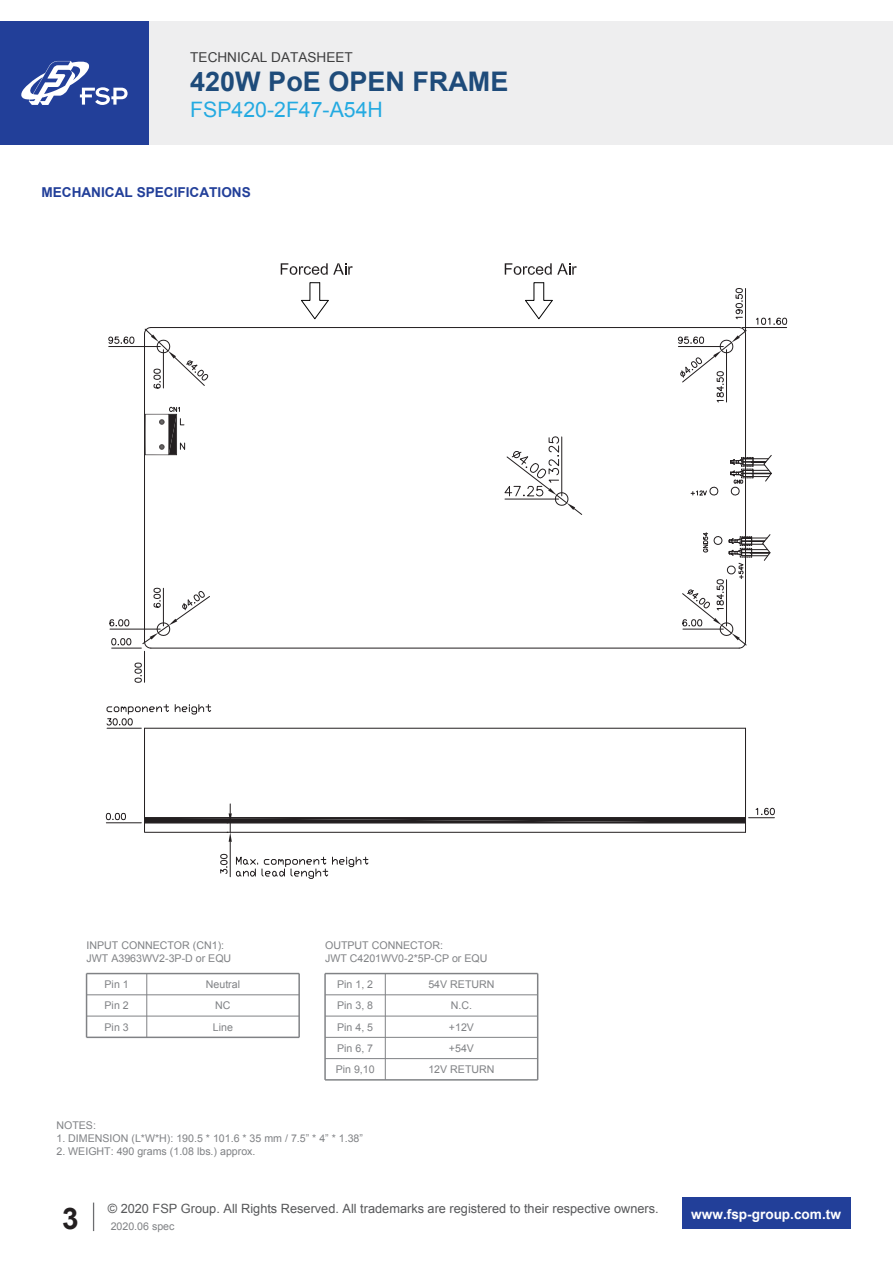
<style>
.page{position:relative;width:893px;height:1263px;background:#fff}
.page>*{position:absolute;margin:0;border:0;box-sizing:border-box;transform-origin:0 0}
.t1{font:700 29.7px "Arial";color:#231f20}
.t2{font:700 27px "Arial";color:#1e4b7a}
.t3{font:21.3px "Arial";color:#24aae1}
.t4{font:700 13.65px "Arial";color:#223f99}
.t5{font:700 13.65px "Arial";color:#fff}
.t6{font:13.65px "Arial";color:#3e3e3f}
.t7{font:12.75px "Arial";color:#57585a}
.t8{font:10.65px/21.3px "Arial";color:#808285}
</style>
<div class="page">
<svg style="left:93px;top:1202px;width:1px;height:29px"></svg>
<div style="left:682px;top:1197px;width:168px;height:32px;background:#223f99"></div>
<hr style="left:146px;top:973px;width:1px;height:64px;background:#808285">
<hr style="left:298px;top:973px;width:2px;height:64px;background:#808285">
<hr style="left:86px;top:973px;width:1px;height:64px;background:#808285">
<hr style="left:87px;top:1016px;width:212px;height:1px;background:#808285">
<hr style="left:87px;top:994px;width:212px;height:1px;background:#808285">
<hr style="left:87px;top:973px;width:212px;height:1px;background:#808285">
<hr style="left:87px;top:1036px;width:212px;height:2px;background:#808285">
<hr style="left:385px;top:973px;width:1px;height:107px;background:#808285">
<hr style="left:537px;top:973px;width:1px;height:107px;background:#808285">
<hr style="left:324px;top:973px;width:2px;height:107px;background:#808285">
<hr style="left:325px;top:1016px;width:213px;height:1px;background:#808285">
<hr style="left:325px;top:1037px;width:213px;height:1px;background:#808285">
<hr style="left:325px;top:1058px;width:213px;height:1px;background:#808285">
<hr style="left:325px;top:994px;width:213px;height:1px;background:#808285">
<hr style="left:325px;top:973px;width:213px;height:1px;background:#808285">
<hr style="left:325px;top:1079px;width:213px;height:1px;background:#808285">
<div style="left:0;top:21px;width:893px;height:124px;background:#eeeeef"></div>
<div style="left:0;top:21px;width:149px;height:124px;background:#223f99"></div>
<svg style="left:21px;top:61px;width:107px;height:44px"></svg>
<hr style="left:144px;top:334px;width:1px;height:308px;background:#231f20">
<hr style="left:151px;top:648px;width:588px;height:1px;background:#231f20">
<hr style="left:151px;top:327px;width:588px;height:1px;background:#231f20">
<hr style="left:745px;top:334px;width:1px;height:308px;background:#231f20">
<hr style="left:144px;top:651px;width:1px;height:31px;background:#231f20">
<svg style="left:134px;top:662px;width:8px;height:21px"></svg>
<hr style="left:109px;top:346px;width:51px;height:1px;background:#231f20">
<svg style="left:108px;top:336px;width:27px;height:8px"></svg>
<svg style="left:678px;top:327px;width:69px;height:76px"></svg>
<hr style="left:742px;top:327px;width:45px;height:1px;background:#231f20">
<svg style="left:756px;top:317px;width:31px;height:8px"></svg>
<hr style="left:745px;top:288px;width:1px;height:43px;background:#231f20">
<svg style="left:735px;top:288px;width:8px;height:32px"></svg>
<svg style="left:144px;top:327px;width:65px;height:62px"></svg>
<svg style="left:109px;top:587px;width:102px;height:62px"></svg>
<svg style="left:144px;top:727px;width:602px;height:106px"></svg>
<hr style="left:745px;top:728px;width:1px;height:104px;background:#231f20">
<svg style="left:236px;top:856px;width:133px;height:23px"></svg>
<hr style="left:106px;top:822px;width:35px;height:1px;background:#231f20">
<svg style="left:105px;top:812px;width:21px;height:8px"></svg>
<hr style="left:107px;top:728px;width:34px;height:1px;background:#231f20">
<svg style="left:106px;top:704px;width:106px;height:22px"></svg>
<hr style="left:230px;top:842px;width:1px;height:35px;background:#231f20">
<svg style="left:220px;top:853px;width:8px;height:21px"></svg>
<svg style="left:145px;top:804px;width:630px;height:38px"></svg>
<svg style="left:145px;top:406px;width:40px;height:50px"></svg>
<svg style="left:504px;top:436px;width:79px;height:79px"></svg>
<svg style="left:730px;top:455px;width:42px;height:41px"></svg>
<svg style="left:681px;top:532px;width:90px;height:117px"></svg>
<svg style="left:691px;top:486px;width:28px;height:10px"></svg>
<svg style="left:281px;top:263px;width:72px;height:57px"></svg>
<svg style="left:505px;top:263px;width:72px;height:57px"></svg>
<p class="t6" style="left:190px;top:48px;width:164px">TECHNICAL DATASHEET</p>
<h2 class="t2" style="left:190px;top:64px;width:320px">420W PoE OPEN FRAME</h2>
<h3 class="t3" style="left:190px;top:95px;width:194px">FSP420-2F47-A54H</h3>
<p class="t4" style="left:41px;top:183px;width:211px">MECHANICAL SPECIFICATIONS</p>
<p class="t8" style="left:87px;top:939px;width:146px;line-height:12.8px">INPUT CONNECTOR (CN1):<br>JWT A3963WV2-3P-D or EQU</p>
<p class="t8" style="left:105px;top:974px;width:26px;text-align:justify">Pin 1<br>Pin 2<br>Pin 3</p>
<p class="t8" style="left:206px;top:974px;width:36px;text-align:center">Neutral<br>NC<br>Line</p>
<p class="t8" style="left:325px;top:939px;width:164px;line-height:12.8px">OUTPUT CONNECTOR:<br>JWT C4201WV0-2*5P-CP or EQU</p>
<p class="t8" style="left:336px;top:974px;width:41px">Pin 1, 2<br>Pin 3, 8<br>Pin 4, 5<br>Pin 6, 7<br>Pin 9,10</p>
<p class="t8" style="left:428px;top:974px;width:68px;text-align:center">54V RETURN<br>N.C.<br>+12V<br>+54V<br>12V RETURN</p>
<p class="t8" style="left:56px;top:1115px;width:41px">NOTES:</p>
<p class="t8" style="left:56px;top:1128px;width:308px">1. DIMENSION (L*W*H): 190.5 * 101.6 * 35 mm / 7.5” * 4” * 1.38”</p>
<p class="t8" style="left:56px;top:1140px;width:201px">2. WEIGHT: 490 grams (1.08 lbs.) approx.</p>
<p class="t7" style="left:108px;top:1200px;width:553px">© 2020 FSP Group. All Rights Reserved. All trademarks are registered to their respective owners.</p>
<p class="t8" style="left:111px;top:1216px;width:65px">2020.06 spec</p>
<h1 class="t1" style="left:62px;top:1199px;width:18px">3</h1>
<p class="t5" style="left:691px;top:1205px;width:151px">www.fsp-group.com.tw</p>
</div>
